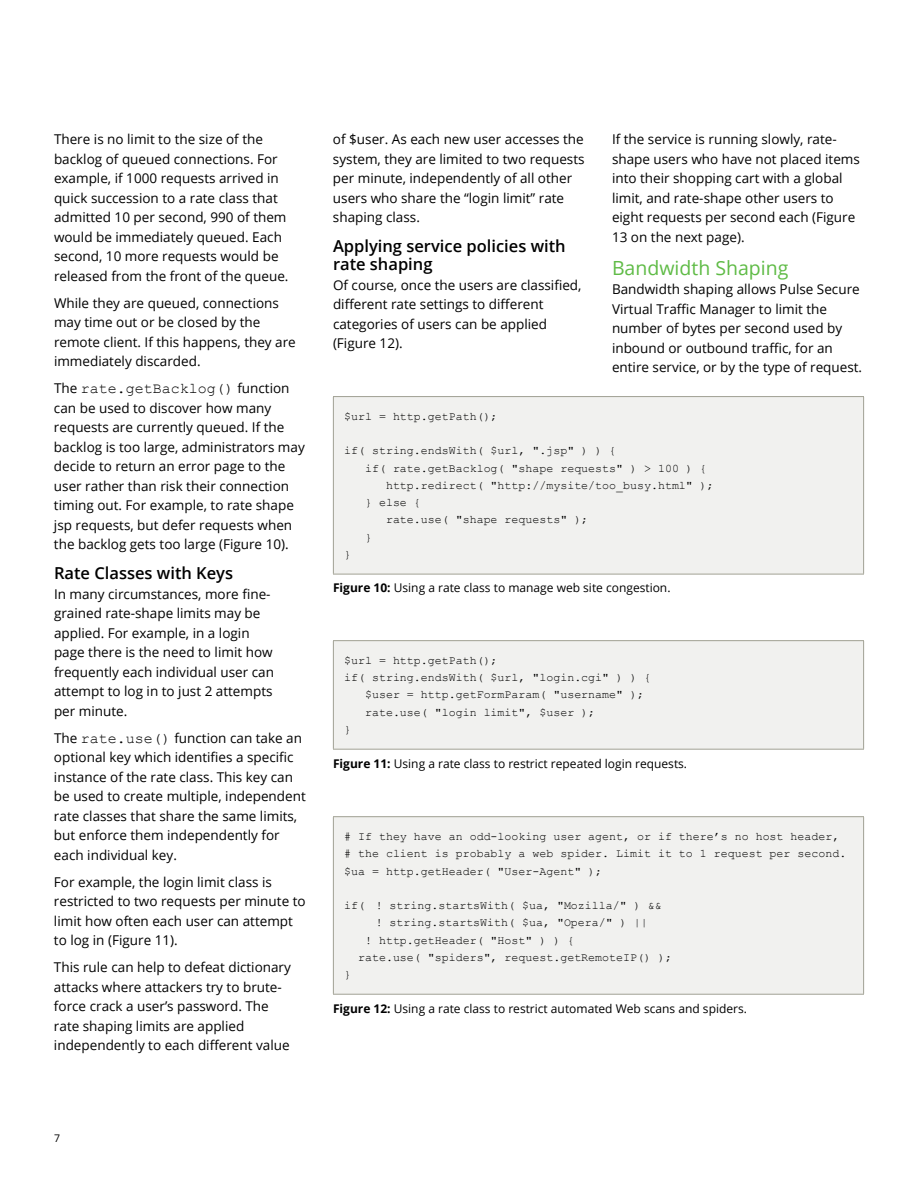
<style>
.page{position:relative;width:918px;height:1188px;background:#fff}
.page>*{position:absolute;margin:0;border:0;box-sizing:border-box;transform-origin:0 0}
.t1{font:19.5px "Open Sans";color:#5fbb46}
.t2{font:600 16.5px/18px "Open Sans";color:#000}
.t3{font:15px "Courier New";color:#000}
.t4{font:13.5px/19.5px "Open Sans";color:#000}
.t5{font:12px "Open Sans";color:#000}
.t6{font:11.7px/17.2px "Courier New";color:#000}
.t7{font:10.5px "Open Sans";color:#000}
.s1{font-family:"Open Sans";font-size:13.5px}
.s2{font-family:"Courier New";font-size:15px}
.s3{font-weight:700}
</style>
<div class="page">
<div style="left:333px;top:397px;width:531px;height:177px;background:#f1f1ef"></div>
<hr style="left:333px;top:396px;width:531px;height:1px;background:#a1a194">
<hr style="left:333px;top:397px;width:1px;height:177px;background:#a1a194">
<hr style="left:863px;top:397px;width:1px;height:177px;background:#a1a194">
<hr style="left:333px;top:574px;width:531px;height:1px;background:#a1a194">
<div style="left:333px;top:641px;width:531px;height:108px;background:#f1f1ef"></div>
<hr style="left:333px;top:640px;width:531px;height:1px;background:#a1a194">
<hr style="left:333px;top:641px;width:1px;height:108px;background:#a1a194">
<hr style="left:863px;top:641px;width:1px;height:108px;background:#a1a194">
<hr style="left:333px;top:749px;width:531px;height:1px;background:#a1a194">
<div style="left:333px;top:817px;width:531px;height:177px;background:#f1f1ef"></div>
<hr style="left:333px;top:816px;width:531px;height:1px;background:#a1a194">
<hr style="left:333px;top:817px;width:1px;height:177px;background:#a1a194">
<hr style="left:863px;top:817px;width:1px;height:177px;background:#a1a194">
<hr style="left:333px;top:994px;width:531px;height:1px;background:#a1a194">
<p class="t4" style="left:54px;top:129px;width:236px">There is no limit to the size of the backlog of queued connections. For example, if 1000 requests arrived in quick succession to a rate class that admitted 10 per second, 990 of them would be immediately queued. Each second, 10 more requests would be released from the front of the queue.</p>
<p class="t4" style="left:54px;top:293px;width:243px">While they are queued, connections may time out or be closed by the remote client. If this happens, they are immediately discarded.</p>
<p class="t3" style="left:54px;top:379px;width:237px"><span class="s1">The</span> rate.getBacklog() <span class="s1">function</span></p>
<p class="t4" style="left:54px;top:398px;width:252px">can be used to discover how many requests are currently queued. If the backlog is too large, administrators may decide to return an error page to the user rather than risk their connection timing out. For example, to rate shape jsp requests, but defer requests when the backlog gets too large (Figure 10).</p>
<p class="t2" style="left:54px;top:564px;width:181px">Rate Classes with Keys</p>
<p class="t4" style="left:54px;top:584px;width:221px">In many circumstances, more fine&shy;grained rate-shape limits may be applied. For example, in a login page there is the need to limit how frequently each individual user can attempt to log in to just 2 attempts per minute.</p>
<p class="t4" style="left:54px;top:728px;width:253px">The <span class="s2">rate.use()</span> function can take an optional key which identifies a specific instance of the rate class. This key can be used to create multiple, independent rate classes that share the same limits, but enforce them independently for each individual key.</p>
<p class="t4" style="left:54px;top:872px;width:253px">For example, the login limit class is restricted to two requests per minute to limit how often each user can attempt to log in (Figure 11).</p>
<p class="t4" style="left:54px;top:957px;width:238px">This rule can help to defeat dictionary attacks where attackers try to brute&shy;force crack a user’s password. The rate shaping limits are applied independently to each different value</p>
<p class="t4" style="left:333px;top:129px;width:253px">of $user. As each new user accesses the system, they are limited to two requests per minute, independently of all other users who share the “login limit” rate shaping class.</p>
<p class="t2" style="left:333px;top:237px;width:234px">Applying service policies with rate shaping</p>
<p class="t4" style="left:333px;top:275px;width:250px">Of course, once the users are classified, different rate settings to different categories of users can be applied (Figure 12).</p>
<p class="t4" style="left:612px;top:129px;width:249px">If the service is running slowly, rate&shy;shape users who have not placed items into their shopping cart with a global limit, and rate-shape other users to eight requests per second each (Figure 13 on the next page).</p>
<h1 class="t1" style="left:612px;top:254px;width:178px">Bandwidth Shaping</h1>
<p class="t4" style="left:612px;top:279px;width:252px">Bandwidth shaping allows Pulse Secure Virtual Traffic Manager to limit the number of bytes per second used by inbound or outbound traffic, for an entire service, or by the type of request.</p>
<p class="t6" style="left:344px;top:407px;width:155px">$url = http.getPath();</p>
<p class="t6" style="left:344px;top:442px;width:274px">if( string.endsWith( $url, ".jsp" ) ) {</p>
<p class="t6" style="left:365px;top:459px;width:343px">if( rate.getBacklog( "shape requests" ) &gt; 100 ) {</p>
<p class="t6" style="left:386px;top:476px;width:329px">http.redirect( "http://mysite/too_busy.html" );</p>
<p class="t6" style="left:365px;top:493px;width:57px">} else {</p>
<p class="t6" style="left:386px;top:511px;width:204px">rate.use( "shape requests" );</p>
<p class="t6" style="left:365px;top:528px;width:8px">}</p>
<p class="t6" style="left:344px;top:545px;width:8px">}</p>
<p class="t5" style="left:333px;top:580px;width:339px"><span class="s3">Figure 10:</span> Using a rate class to manage web site congestion.</p>
<p class="t6" style="left:344px;top:651px;width:155px">$url = http.getPath();</p>
<p class="t6" style="left:344px;top:669px;width:308px">if( string.endsWith( $url, "login.cgi" ) ) {</p>
<p class="t6" style="left:365px;top:686px;width:281px">$user = http.getFormParam( "username" );</p>
<p class="t6" style="left:365px;top:703px;width:232px">rate.use( "login limit", $user );</p>
<p class="t6" style="left:344px;top:720px;width:8px">}</p>
<p class="t5" style="left:333px;top:755px;width:356px"><span class="s3">Figure 11:</span> Using a rate class to restrict repeated login requests.</p>
<p class="t6" style="left:344px;top:827px;width:504px"># If they have an odd-looking user agent, or if there’s no host header, # the client is probably a web spider. Limit it to 1 request per second. $ua = http.getHeader( "User-Agent" );</p>
<p class="t6" style="left:344px;top:896px;width:319px">if( ! string.startsWith( $ua, "Mozilla/" ) &amp;&amp;</p>
<p class="t6" style="left:376px;top:914px;width:274px">! string.startsWith( $ua, "Opera/" ) ||</p>
<p class="t6" style="left:365px;top:931px;width:211px">! http.getHeader( "Host" ) ) {</p>
<p class="t6" style="left:358px;top:948px;width:315px">rate.use( "spiders", request.getRemoteIP() );</p>
<p class="t6" style="left:344px;top:965px;width:8px">}</p>
<p class="t5" style="left:333px;top:1000px;width:415px"><span class="s3">Figure 12:</span> Using a rate class to restrict automated Web scans and spiders.</p>
<p class="t7" style="left:54px;top:1131px;width:8px">7</p>
</div>
